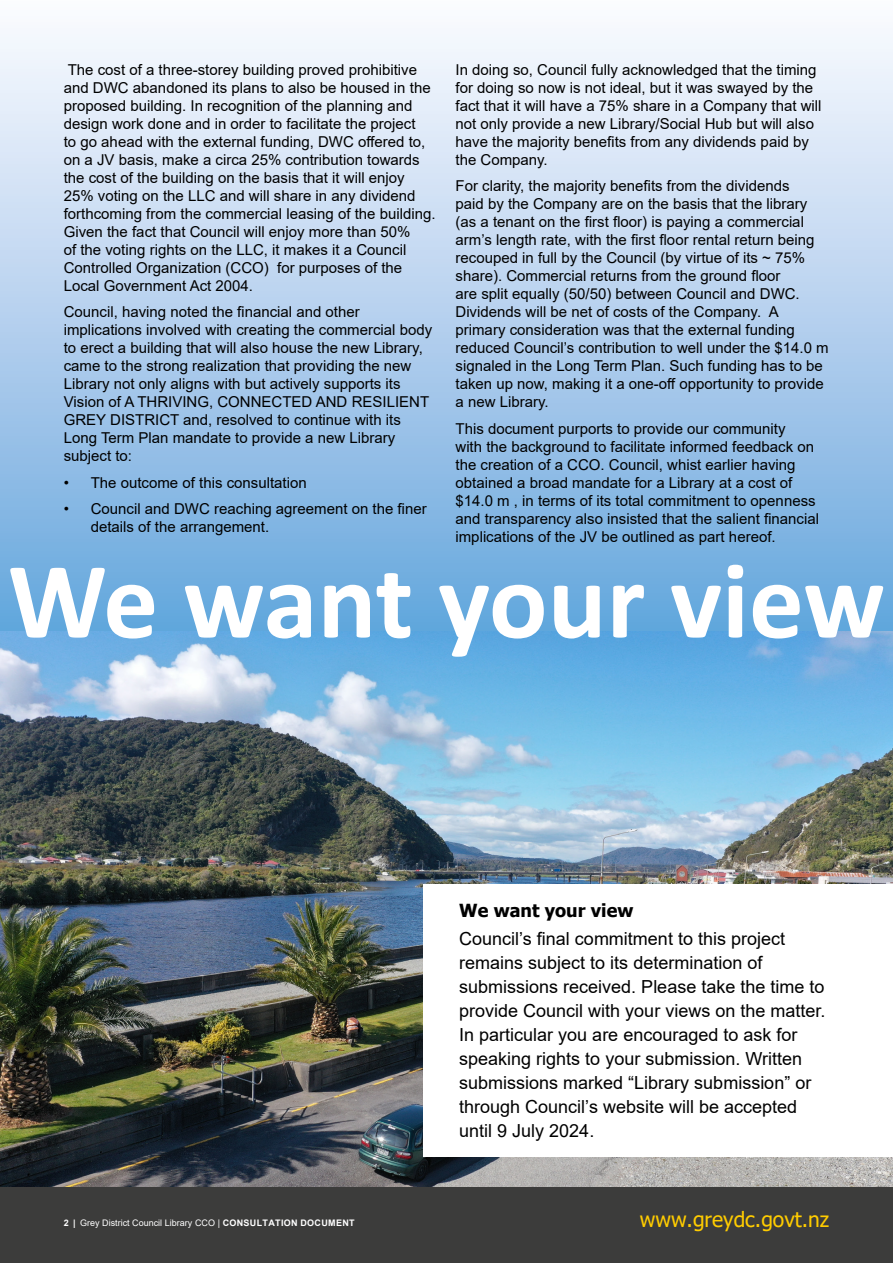
<style>
.page{position:relative;width:893px;height:1263px;background:#fff}
.page>*{position:absolute;margin:0;border:0;box-sizing:border-box;transform-origin:0 0}
.t1{font:700 109.5px "Calibri";color:#fff}
.t2{font:21px "Tahoma";color:#fc0}
.t3{font:18px/24px "Arial";color:#000}
.t4{font:700 18px "Tahoma";color:#000}
.t5{font:15px/18px "Arial";color:#000}
.t6{font:9px "Arial";color:#fff}
.s1{font-weight:700}
</style>
<div class="page">
<div style="left:0;top:1186px;width:893px;height:77px;background:#3c3c3b"></div>
<svg style="left:0;top:34px;width:893px;height:597px;background:#afceed"></svg>
<img style="left:0;top:631px;width:893px;height:555px">
<div style="left:424px;top:884px;width:469px;height:273px;background:#fff"></div>
<p class="t5" style="left:64px;top:60px;width:373px">The cost of a three-storey building proved prohibitive and DWC abandoned its plans to also be housed in the proposed building. In recognition of the planning and design work done and in order to facilitate the project<br>to go ahead with the external funding, DWC offered to, on a JV basis, make a circa 25% contribution towards the cost of the building on the basis that it will enjoy 25% voting on the LLC and will share in any dividend forthcoming from the commercial leasing of the building.<br>Given the fact that Council will enjoy more than 50%<br>of the voting rights on the LLC, it makes it a Council Controlled Organization (CCO) for purposes of the Local Government Act 2004.</p>
<p class="t5" style="left:64px;top:303px;width:370px">Council, having noted the financial and other implications involved with creating the commercial body to erect a building that will also house the new Library, came to the strong realization that providing the new Library not only aligns with but actively supports its Vision of A THRIVING, CONNECTED AND RESILIENT GREY DISTRICT and, resolved to continue with its Long Term Plan mandate to provide a new Library subject to:</p>
<p class="t5" style="left:64px;top:473px;width:244px">• The outcome of this consultation</p>
<p class="t5" style="left:91px;top:500px;width:337px;text-indent:-27px">• Council and DWC reaching agreement on the finer details of the arrangement.</p>
<p class="t5" style="left:455px;top:60px;width:367px">In doing so, Council fully acknowledged that the timing for doing so now is not ideal, but it was swayed by the fact that it will have a 75% share in a Company that will not only provide a new Library/Social Hub but will also have the majority benefits from any dividends paid by the Company.</p>
<p class="t5" style="left:455px;top:177px;width:375px">For clarity, the majority benefits from the dividends<br>paid by the Company are on the basis that the library (as a tenant on the first floor) is paying a commercial arm’s length rate, with the first floor rental return being recouped in full by the Council (by virtue of its ~ 75% share). Commercial returns from the ground floor<br>are split equally (50/50) between Council and DWC.<br>Dividends will be net of costs of the Company. A primary consideration was that the external funding reduced Council’s contribution to well under the $14.0 m signaled in the Long Term Plan. Such funding has to be taken up now, making it a one-off opportunity to provide a new Library.</p>
<p class="t5" style="left:455px;top:419px;width:365px">This document purports to provide our community<br>with the background to facilitate informed feedback on the creation of a CCO. Council, whist earlier having obtained a broad mandate for a Library at a cost of $14.0 m , in terms of its total commitment to openness and transparency also insisted that the salient financial implications of the JV be outlined as part hereof.</p>
<h1 class="t1" style="left:8px;top:523px;width:879px">We want your view</h1>
<p class="t4" style="left:459px;top:898px;width:176px">We want your view</p>
<p class="t3" style="left:459px;top:927px;width:368px">Council’s final commitment to this project remains subject to its determination of submissions received. Please take the time to provide Council with your views on the matter.<br>In particular you are encouraged to ask for speaking rights to your submission. Written submissions marked “Library submission” or through Council’s website will be accepted until 9 July 2024.</p>
<p class="t6" style="left:64px;top:1216px;width:292px"><span class="s1">2 |</span> Grey District Council Library CCO | <span class="s1">CONSULTATION DOCUMENT</span></p>
<h2 class="t2" style="left:640px;top:1206px;width:191px">www.greydc.govt.nz</h2>
</div>
